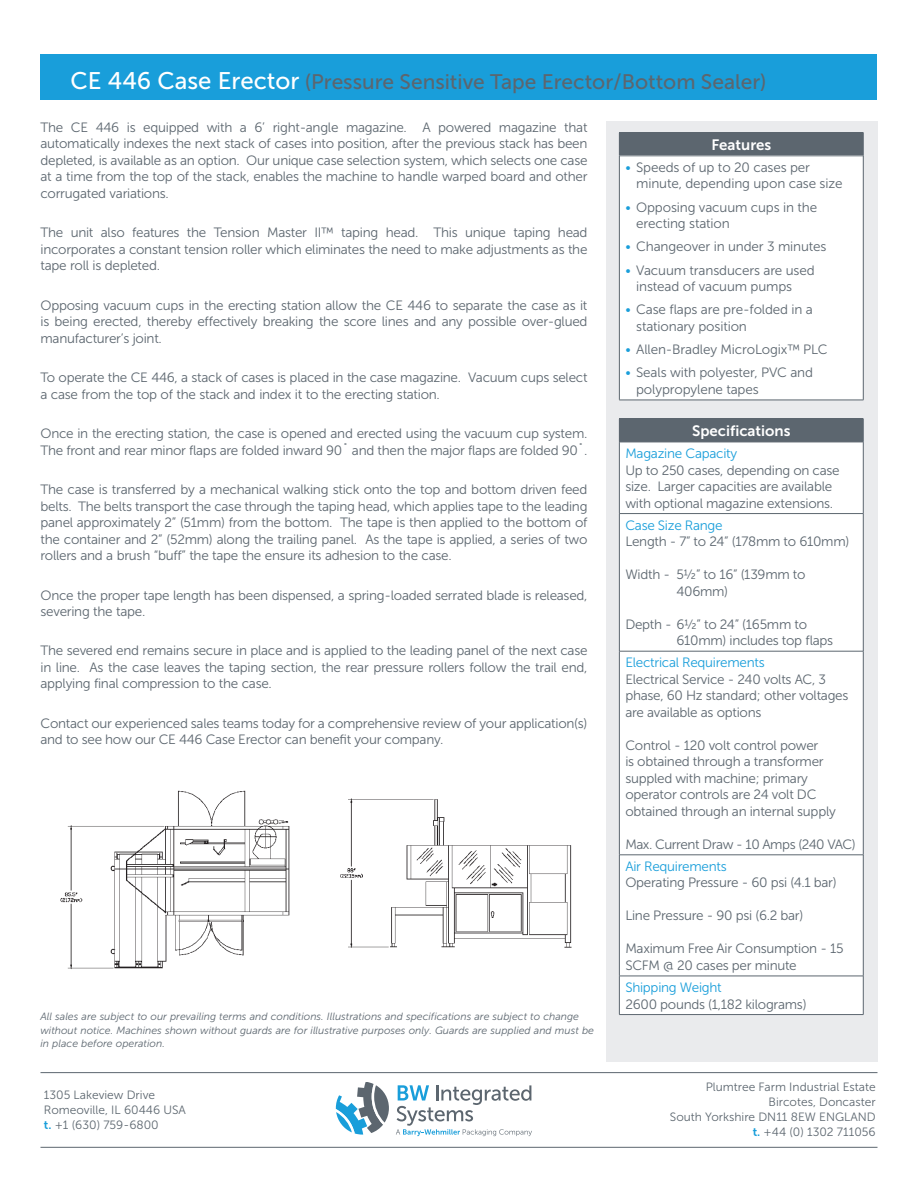
<style>
.page{position:relative;width:918px;height:1188px;background:#fff}
.page>*{position:absolute;margin:0;border:0;box-sizing:border-box;transform-origin:0 0}
.Page_2_Heading{font:21px "Museo Sans 500";color:#5c666f}
.t1{font:15px "Museo Sans 700";color:#fff}
.Page_2_Table_cells{font:13.5px/16.5px "Museo Sans 300";letter-spacing:-.02em;color:#5c666f}
.Page_2_Table_cells-2{font:13.5px "Museo Sans 300";letter-spacing:-.02em;color:#199eda}
.t2{font:12px/15px "Museo Sans 300";color:#5c666f;text-align:right}
.t3{font:italic 10.5px/13.5px "Museo Sans 300";color:#5c666f}
.s1{font-size:24px;color:#fff}
.s2{font-family:"Museo Sans 700";color:#199eda}
.s3{color:#199eda}
</style>
<div class="page">
<div style="left:40px;top:54px;width:838px;height:45px;background:#199eda"></div>
<hr style="left:40px;top:1147px;width:838px;height:1px;background:#5c666f">
<hr style="left:40px;top:1072px;width:838px;height:1px;background:#5c666f">
<svg style="left:396px;top:1085px;width:136px;height:51px"></svg>
<svg style="left:336px;top:1082px;width:53px;height:53px"></svg>
<div style="left:606px;top:122px;width:272px;height:940px;background:#eaebed"></div>
<div style="left:619px;top:419px;width:244px;height:23px;background:#5c666f"></div>
<div style="left:620px;top:443px;width:243px;height:571px;background:#fff"></div>
<hr style="left:619px;top:418px;width:244px;height:1px;background:#5c666f">
<svg style="left:863px;top:419px;width:1px;height:23px"></svg>
<hr style="left:619px;top:651px;width:244px;height:1px;background:#5c666f">
<hr style="left:619px;top:855px;width:244px;height:1px;background:#5c666f">
<hr style="left:619px;top:514px;width:1px;height:137px;background:#5c666f">
<hr style="left:863px;top:514px;width:1px;height:137px;background:#5c666f">
<hr style="left:619px;top:651px;width:1px;height:204px;background:#5c666f">
<hr style="left:863px;top:651px;width:1px;height:204px;background:#5c666f">
<hr style="left:619px;top:855px;width:1px;height:121px;background:#5c666f">
<hr style="left:863px;top:855px;width:1px;height:121px;background:#5c666f">
<hr style="left:619px;top:976px;width:244px;height:1px;background:#5c666f">
<hr style="left:619px;top:976px;width:1px;height:38px;background:#5c666f">
<hr style="left:863px;top:976px;width:1px;height:38px;background:#5c666f">
<hr style="left:619px;top:1014px;width:244px;height:1px;background:#5c666f">
<hr style="left:619px;top:442px;width:244px;height:1px;background:#5c666f">
<hr style="left:619px;top:442px;width:1px;height:71px;background:#5c666f">
<hr style="left:863px;top:442px;width:1px;height:71px;background:#5c666f">
<hr style="left:619px;top:513px;width:244px;height:1px;background:#5c666f">
<div style="left:619px;top:133px;width:244px;height:23px;background:#5c666f"></div>
<div style="left:619px;top:156px;width:244px;height:244px;background:#fff"></div>
<hr style="left:619px;top:132px;width:244px;height:1px;background:#5c666f">
<svg style="left:863px;top:133px;width:1px;height:23px"></svg>
<hr style="left:619px;top:156px;width:244px;height:1px;background:#5c666f">
<hr style="left:619px;top:156px;width:1px;height:244px;background:#5c666f">
<hr style="left:863px;top:156px;width:1px;height:244px;background:#5c666f">
<hr style="left:619px;top:400px;width:244px;height:1px;background:#5c666f">
<img style="left:60px;top:790px;width:230px;height:179px">
<img style="left:340px;top:798px;width:232px;height:150px">
<p class="Page_2_Heading" style="left:71px;top:70px;width:698px"><span class="s1">CE 446 Case Erector</span> (Pressure Sensitive Tape Erector/Bottom Sealer)</p>
<p class="Page_2_Table_cells" style="left:40px;top:119px;width:549px;text-align:justify">The CE 446 is equipped with a 6’ right-angle magazine. A powered magazine that automatically indexes the next stack of cases into position, after the previous stack has been depleted, is available as an option. Our unique case selection system, which selects one case at a time from the top of the stack, enables the machine to handle warped board and other corrugated variations.</p>
<p class="Page_2_Table_cells" style="left:40px;top:224px;width:549px;text-align:justify">The unit also features the Tension Master II™ taping head. This unique taping head incorporates a constant tension roller which eliminates the need to make adjustments as the tape roll is depleted.</p>
<p class="Page_2_Table_cells" style="left:40px;top:297px;width:549px;text-align:justify">Opposing vacuum cups in the erecting station allow the CE 446 to separate the case as it is being erected, thereby effectively breaking the score lines and any possible over-glued manufacturer’s joint.</p>
<p class="Page_2_Table_cells" style="left:40px;top:369px;width:549px">To operate the CE 446, a stack of cases is placed in the case magazine. Vacuum cups select a case from the top of the stack and index it to the erecting station.</p>
<p class="Page_2_Table_cells" style="left:40px;top:425px;width:549px">Once in the erecting station, the case is opened and erected using the vacuum cup system.<br>The front and rear minor flaps are folded inward 90˚ and then the major flaps are folded 90˚.</p>
<p class="Page_2_Table_cells" style="left:40px;top:481px;width:549px;text-align:justify">The case is transferred by a mechanical walking stick onto the top and bottom driven feed belts. The belts transport the case through the taping head, which applies tape to the leading panel approximately 2” (51mm) from the bottom. The tape is then applied to the bottom of the container and 2” (52mm) along the trailing panel. As the tape is applied, a series of two rollers and a brush “buff” the tape the ensure its adhesion to the case.</p>
<p class="Page_2_Table_cells" style="left:40px;top:587px;width:549px">Once the proper tape length has been dispensed, a spring-loaded serrated blade is released, severing the tape.</p>
<p class="Page_2_Table_cells" style="left:40px;top:643px;width:549px;text-align:justify">The severed end remains secure in place and is applied to the leading panel of the next case in line. As the case leaves the taping section, the rear pressure rollers follow the trail end, applying final compression to the case.</p>
<p class="Page_2_Table_cells" style="left:40px;top:715px;width:549px">Contact our experienced sales teams today for a comprehensive review of your application(s) and to see how our CE 446 Case Erector can benefit your company.</p>
<p class="t3" style="left:40px;top:1010px;width:555px">All sales are subject to our prevailing terms and conditions. Illustrations and specifications are subject to change without notice. Machines shown without guards are for illustrative purposes only. Guards are supplied and must be in place before operation.</p>
<p class="t2" style="left:44px;top:1087px;width:144px;text-align:left">1305 Lakeview Drive<br>Romeoville, IL 60446 USA <span class="s2">t.</span> +1 (630) 759-6800</p>
<p class="t1" style="left:711px;top:136px;width:61px">Features</p>
<p class="Page_2_Table_cells" style="left:636px;top:159px;width:208px;text-indent:-11px"><span class="s3">•</span> Speeds of up to 20 cases per minute, depending upon case size</p>
<p class="Page_2_Table_cells" style="left:636px;top:199px;width:183px;text-indent:-11px"><span class="s3">•</span> Opposing vacuum cups in the erecting station</p>
<p class="Page_2_Table_cells" style="left:625px;top:239px;width:203px"><span class="s3">•</span> Changeover in under 3 minutes</p>
<p class="Page_2_Table_cells" style="left:636px;top:262px;width:180px;text-indent:-11px"><span class="s3">•</span> Vacuum transducers are used instead of vacuum pumps</p>
<p class="Page_2_Table_cells" style="left:636px;top:302px;width:178px;text-indent:-11px"><span class="s3">•</span> Case flaps are pre-folded in a stationary position</p>
<p class="Page_2_Table_cells" style="left:625px;top:341px;width:204px"><span class="s3">•</span> Allen-Bradley MicroLogix™ PLC</p>
<p class="Page_2_Table_cells" style="left:636px;top:365px;width:178px;text-indent:-11px"><span class="s3">•</span> Seals with polyester, PVC and polypropylene tapes</p>
<p class="t1" style="left:692px;top:422px;width:100px">Specifications</p>
<p class="Page_2_Table_cells-2" style="left:625px;top:446px;width:113px">Magazine Capacity</p>
<p class="Page_2_Table_cells" style="left:625px;top:462px;width:216px">Up to 250 cases, depending on case size. Larger capacities are available with optional magazine extensions.</p>
<p class="Page_2_Table_cells-2" style="left:625px;top:518px;width:99px">Case Size Range</p>
<p class="Page_2_Table_cells" style="left:625px;top:533px;width:226px">Length - 7” to 24” (178mm to 610mm)</p>
<p class="Page_2_Table_cells" style="left:676px;top:566px;width:131px;text-indent:-51px">Width - 5½” to 16” (139mm to<br>406mm)</p>
<p class="Page_2_Table_cells" style="left:676px;top:616px;width:158px;text-indent:-51px">Depth - 6½” to 24” (165mm to<br>610mm) includes top flaps</p>
<p class="Page_2_Table_cells-2" style="left:625px;top:655px;width:141px">Electrical Requirements</p>
<p class="Page_2_Table_cells" style="left:625px;top:671px;width:225px">Electrical Service - 240 volts AC, 3 phase, 60 Hz standard; other voltages are available as options</p>
<p class="Page_2_Table_cells" style="left:625px;top:737px;width:212px">Control - 120 volt control power<br>is obtained through a transformer suppled with machine; primary operator controls are 24 volt DC obtained through an internal supply</p>
<p class="Page_2_Table_cells" style="left:625px;top:836px;width:232px">Max. Current Draw - 10 Amps (240 VAC)</p>
<p class="Page_2_Table_cells-2" style="left:625px;top:859px;width:103px">Air Requirements</p>
<p class="Page_2_Table_cells" style="left:625px;top:875px;width:213px">Operating Pressure - 60 psi (4.1 bar)</p>
<p class="Page_2_Table_cells" style="left:625px;top:908px;width:179px">Line Pressure - 90 psi (6.2 bar)</p>
<p class="Page_2_Table_cells" style="left:625px;top:941px;width:220px">Maximum Free Air Consumption - 15<br>SCFM @ 20 cases per minute</p>
<p class="Page_2_Table_cells-2" style="left:625px;top:980px;width:98px">Shipping Weight</p>
<p class="Page_2_Table_cells" style="left:625px;top:996px;width:183px">2600 pounds (1,182 kilograms)</p>
<p class="t2" style="left:670px;top:1080px;width:207px">Plumtree Farm Industrial Estate<br>Bircotes, Doncaster<br>South Yorkshire DN11 8EW ENGLAND <span class="s2">t.</span> +44 (0) 1302 711056</p>
</div>
